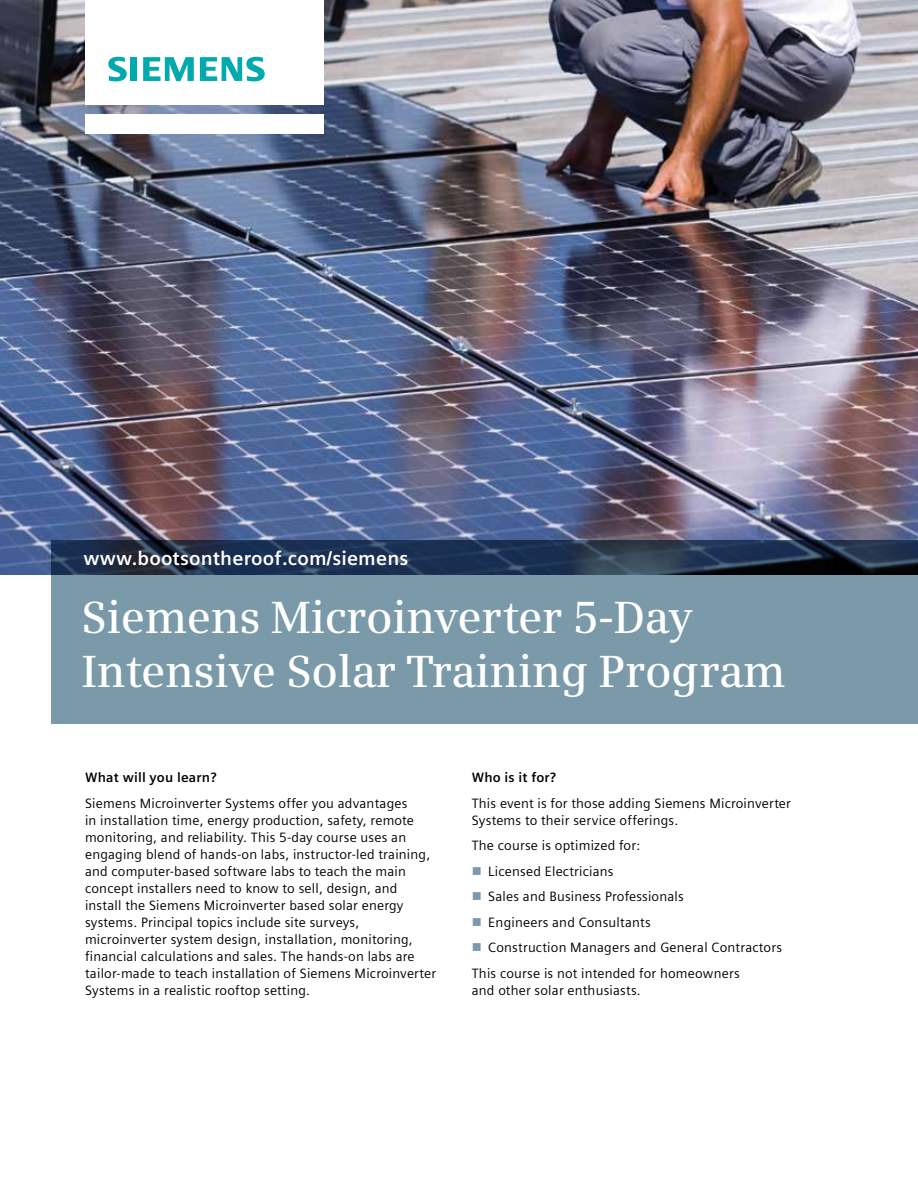
<style>
.page{position:relative;width:918px;height:1188px;background:#fff}
.page>*{position:absolute;margin:0;border:0;box-sizing:border-box;transform-origin:0 0}
.t1{font:600 45px/54px "Siemens Serif";letter-spacing:-.01em;color:#fff}
.t2{font:700 19.5px "Siemens Sans";letter-spacing:.01em;color:#fff}
.t3{font:13.5px/17px "Siemens Sans";letter-spacing:.015em;color:#000}
.t4{font:700 13.5px "Siemens Sans";letter-spacing:.015em;color:#000}
.s1{color:#7b9aa9}
</style>
<div class="page">
<img style="left:0;top:0;width:918px;height:575px">
<div style="left:85px;top:114px;width:238px;height:19px;background:#fff"></div>
<div style="left:85px;top:0;width:238px;height:105px;background:#fff"></div>
<svg style="left:108px;top:57px;width:19px;height:24px"></svg>
<div style="left:130px;top:57px;width:7px;height:24px;background:#00aaad"></div>
<svg style="left:143px;top:57px;width:51px;height:24px"></svg>
<svg style="left:200px;top:57px;width:65px;height:24px"></svg>
<div style="left:51px;top:575px;width:867px;height:148px;background:#7b9aa9"></div>
<svg style="left:51px;top:541px;width:867px;height:34px;background:#20304b"></svg>
<h2 class="t2" style="left:83px;top:547px;width:326px">www.bootsontheroof.com/siemens</h2>
<h1 class="t1" style="left:82px;top:590px;width:706px">Siemens Microinverter 5-Day<br>Intensive Solar Training Program</h1>
<p class="t4" style="left:85px;top:770px;width:133px">What will you learn?</p>
<p class="t3" style="left:85px;top:795px;width:353px">Siemens Microinverter Systems offer you advantages<br>in installation time, energy production, safety, remote monitoring, and reliability. This 5-day course uses an engaging blend of hands-on labs, instructor-led training, and computer-based software labs to teach the main concept installers need to know to sell, design, and install the Siemens Microinverter based solar energy systems. Principal topics include site surveys, microinverter system design, installation, monitoring, financial calculations and sales. The hands-on labs are tailor-made to teach installation of Siemens Microinverter Systems in a realistic rooftop setting.</p>
<p class="t4" style="left:472px;top:770px;width:86px">Who is it for?</p>
<p class="t3" style="left:472px;top:795px;width:321px">This event is for those adding Siemens Microinverter<br>Systems to their service offerings.</p>
<p class="t3" style="left:472px;top:837px;width:170px">The course is optimized for:</p>
<p class="t3" style="left:472px;top:863px;width:143px"><span class="s1">■</span> Licensed Electricians</p>
<p class="t3" style="left:472px;top:888px;width:214px"><span class="s1">■</span> Sales and Business Professionals</p>
<p class="t3" style="left:472px;top:914px;width:180px"><span class="s1">■</span> Engineers and Consultants</p>
<p class="t3" style="left:472px;top:935px;width:312px;line-height:25.5px"><span class="s1">■</span> Construction Managers and General Contractors<br>This course is not intended for homeowners</p>
<p class="t3" style="left:472px;top:982px;width:170px">and other solar enthusiasts.</p>
</div>
